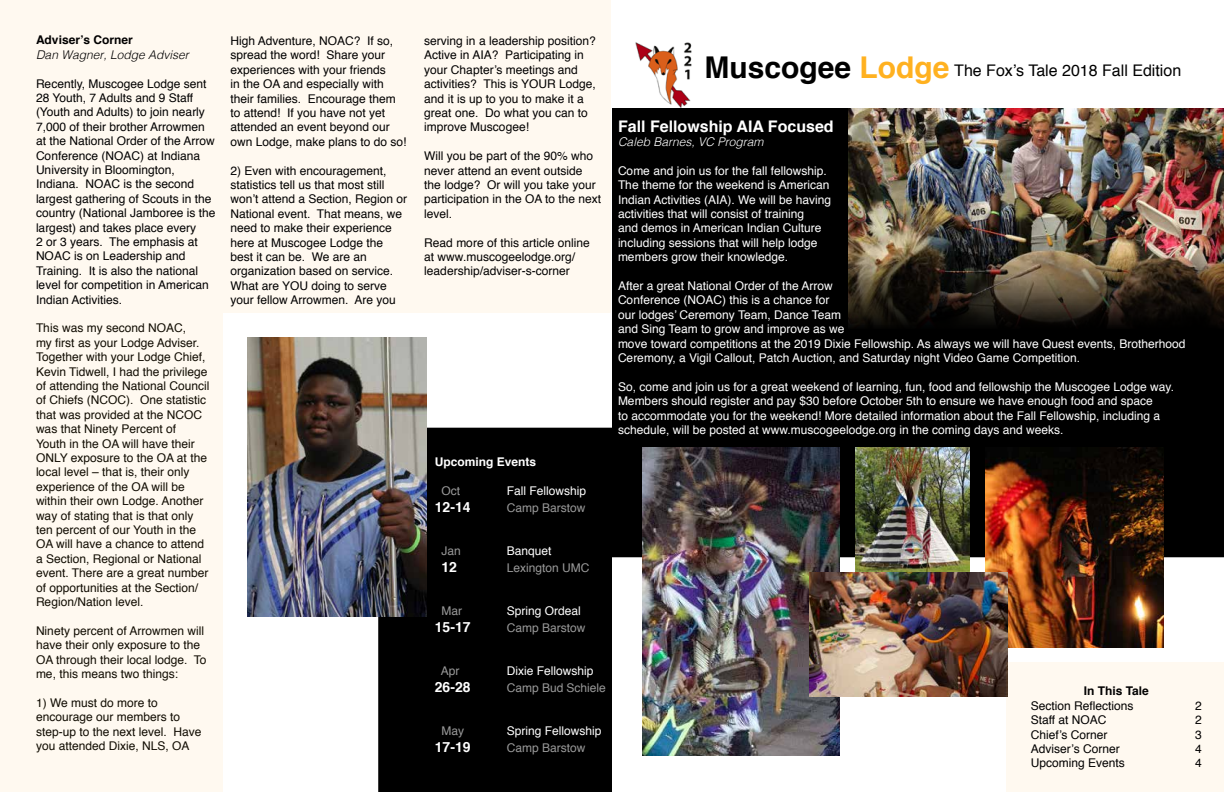
<style>
.page{position:relative;width:1224px;height:792px;background:#fff}
.page>*{position:absolute;margin:0;border:0;box-sizing:border-box;transform-origin:0 0}
.t1{font:16px "Helvetica";color:#000}
.t2{font:700 16px "Helvetica";color:#fff}
.t3{font:700 14px "Helvetica";color:#fff}
.t4{font:12px/14.4px "Helvetica";color:#000}
.t5{font:12px/14.4px "Helvetica";color:#fff}
.t6{font:12px "Helvetica";color:#999}
.t7{font:700 12px "Helvetica";color:#000}
.t8{font:italic 300 12px "Helvetica";color:#000}
.t9{font:italic 300 12px "Helvetica";color:#fff}
.t10{font:700 12px "Helvetica";color:#fff}
.s1{font-weight:700;font-size:30px}
.s2{font-weight:700;font-size:30px;color:#ffb120}
</style>
<div class="page">
<img style="left:635px;top:42px;width:57px;height:66px">
<div style="left:612px;top:108px;width:612px;height:449px;background:#000"></div>
<img style="left:643px;top:448px;width:197px;height:308px">
<img style="left:856px;top:448px;width:114px;height:124px">
<img style="left:985px;top:448px;width:179px;height:200px">
<img style="left:810px;top:572px;width:197px;height:124px">
<div style="left:0;top:0;width:612px;height:313px;background:#fff9f0"></div>
<div style="left:378px;top:428px;width:234px;height:364px;background:#000"></div>
<img style="left:248px;top:337px;width:178px;height:279px">
<div style="left:0;top:313px;width:223px;height:479px;background:#fff9f0"></div>
<div style="left:1007px;top:662px;width:217px;height:130px;background:#fff9f0"></div>
<img style="left:848px;top:108px;width:376px;height:220px">
<p class="t7" style="left:36px;top:31px;width:98px">Adviser’s Corner</p>
<p class="t8" style="left:36px;top:44px;width:154px">Dan Wagner, Lodge Adviser</p>
<p class="t4" style="left:36px;top:77px;width:181px">Recently, Muscogee Lodge sent<br>28 Youth, 7 Adults and 9 Staff (Youth and Adults) to join nearly<br>7,000 of their brother Arrowmen at the National Order of the Arrow<br>Conference (NOAC) at Indiana<br>University in Bloomington,<br>Indiana. NOAC is the second largest gathering of Scouts in the country (National Jamboree is the largest) and takes place every<br>2 or 3 years. The emphasis at<br>NOAC is on Leadership and<br>Training. It is also the national level for competition in American<br>Indian Activities.</p>
<p class="t4" style="left:36px;top:321px;width:175px">This was my second NOAC,<br>my first as your Lodge Adviser.<br>Together with your Lodge Chief,<br>Kevin Tidwell, I had the privilege of attending the National Council of Chiefs (NCOC). One statistic that was provided at the NCOC was that Ninety Percent of<br>Youth in the OA will have their<br>ONLY exposure to the OA at the local level – that is, their only experience of the OA will be within their own Lodge. Another way of stating that is that only ten percent of our Youth in the<br>OA will have a chance to attend a Section, Regional or National event. There are a great number of opportunities at the Section/<br>Region/Nation level.</p>
<p class="t4" style="left:36px;top:624px;width:172px">Ninety percent of Arrowmen will have their only exposure to the<br>OA through their local lodge. To me, this means two things:</p>
<p class="t4" style="left:36px;top:696px;width:167px">1) We must do more to encourage our members to step-up to the next level. Have you attended Dixie, NLS, OA</p>
<p class="t4" style="left:230px;top:34px;width:178px">High Adventure, NOAC? If so, spread the word! Share your experiences with your friends<br>in the OA and especially with their families. Encourage them to attend! If you have not yet attended an event beyond our own Lodge, make plans to do so!</p>
<p class="t4" style="left:230px;top:164px;width:178px">2) Even with encouragement, statistics tell us that most still won’t attend a Section, Region or<br>National event. That means, we need to make their experience here at Muscogee Lodge the best it can be. We are an organization based on service.<br>What are YOU doing to serve your fellow Arrowmen. Are you</p>
<p class="t4" style="left:424px;top:34px;width:173px">serving in a leadership position?<br>Active in AIA? Participating in your Chapter’s meetings and activities? This is YOUR Lodge, and it is up to you to make it a great one. Do what you can to improve Muscogee!</p>
<p class="t4" style="left:424px;top:149px;width:178px">Will you be part of the 90% who never attend an event outside the lodge? Or will you take your participation in the OA to the next level.</p>
<p class="t4" style="left:424px;top:236px;width:167px">Read more of this article online at www.muscogeelodge.org/ leadership/adviser-s-corner</p>
<p class="t10" style="left:435px;top:452px;width:103px">Upcoming Events</p>
<p class="t6" style="left:442px;top:481px;width:20px">Oct</p>
<p class="t5" style="left:507px;top:484px;width:81px">Fall Fellowship</p>
<p class="t3" style="left:435px;top:495px;width:37px">12-14</p>
<p class="t6" style="left:507px;top:498px;width:80px">Camp Barstow</p>
<p class="t6" style="left:442px;top:541px;width:21px">Jan</p>
<p class="t5" style="left:507px;top:544px;width:46px">Banquet</p>
<p class="t3" style="left:442px;top:555px;width:17px">12</p>
<p class="t6" style="left:507px;top:558px;width:84px">Lexington UMC</p>
<p class="t6" style="left:442px;top:601px;width:22px">Mar</p>
<p class="t5" style="left:507px;top:604px;width:76px">Spring Ordeal</p>
<p class="t3" style="left:435px;top:615px;width:37px">15-17</p>
<p class="t6" style="left:507px;top:618px;width:80px">Camp Barstow</p>
<p class="t6" style="left:441px;top:661px;width:20px">Apr</p>
<p class="t5" style="left:507px;top:664px;width:88px">Dixie Fellowship</p>
<p class="t3" style="left:435px;top:675px;width:37px">26-28</p>
<p class="t6" style="left:507px;top:678px;width:101px">Camp Bud Schiele</p>
<p class="t6" style="left:442px;top:721px;width:24px">May</p>
<p class="t5" style="left:507px;top:724px;width:96px">Spring Fellowship</p>
<p class="t3" style="left:435px;top:735px;width:37px">17-19</p>
<p class="t6" style="left:507px;top:738px;width:80px">Camp Barstow</p>
<h1 class="t1" style="left:704px;top:58px;width:478px"><span class="s1">Muscogee</span> <span class="s2">Lodge</span> The Fox’s Tale 2018 Fall Edition</h1>
<h1 class="t2" style="left:618px;top:113px;width:217px">Fall Fellowship AIA Focused</h1>
<p class="t9" style="left:618px;top:131px;width:147px">Caleb Barnes, VC Program</p>
<p class="t5" style="left:618px;top:164px;width:215px">Come and join us for the fall fellowship.<br>The theme for the weekend is American Indian Activities (AIA). We will be having activities that will consist of training<br>and demos in American Indian Culture including sessions that will help lodge members grow their knowledge.</p>
<p class="t5" style="left:618px;top:279px;width:569px">After a great National Order of the Arrow<br>Conference (NOAC) this is a chance for<br>our lodges’ Ceremony Team, Dance Team<br>and Sing Team to grow and improve as we<br>move toward competitions at the 2019 Dixie Fellowship. As always we will have Quest events, Brotherhood Ceremony, a Vigil Callout, Patch Auction, and Saturday night Video Game Competition.</p>
<p class="t5" style="left:618px;top:380px;width:558px">So, come and join us for a great weekend of learning, fun, food and fellowship the Muscogee Lodge way.<br>Members should register and pay $30 before October 5th to ensure we have enough food and space<br>to accommodate you for the weekend! More detailed information about the Fall Fellowship, including a schedule, will be posted at www.muscogeelodge.org in the coming days and weeks.</p>
<p class="t7" style="left:1084px;top:681px;width:67px">In This Tale</p>
<p class="t4" style="left:1031px;top:699px;width:104px">Section Reflections</p>
<p class="t4" style="left:1195px;top:699px;width:8px">2</p>
<p class="t4" style="left:1031px;top:713px;width:77px">Staff at NOAC</p>
<p class="t4" style="left:1195px;top:713px;width:8px">2</p>
<p class="t4" style="left:1031px;top:727px;width:78px">Chief’s Corner</p>
<p class="t4" style="left:1195px;top:727px;width:8px">3</p>
<p class="t4" style="left:1031px;top:742px;width:90px">Adviser’s Corner</p>
<p class="t4" style="left:1195px;top:742px;width:8px">4</p>
<p class="t4" style="left:1031px;top:756px;width:96px">Upcoming Events</p>
<p class="t4" style="left:1195px;top:756px;width:8px">4</p>
</div>
